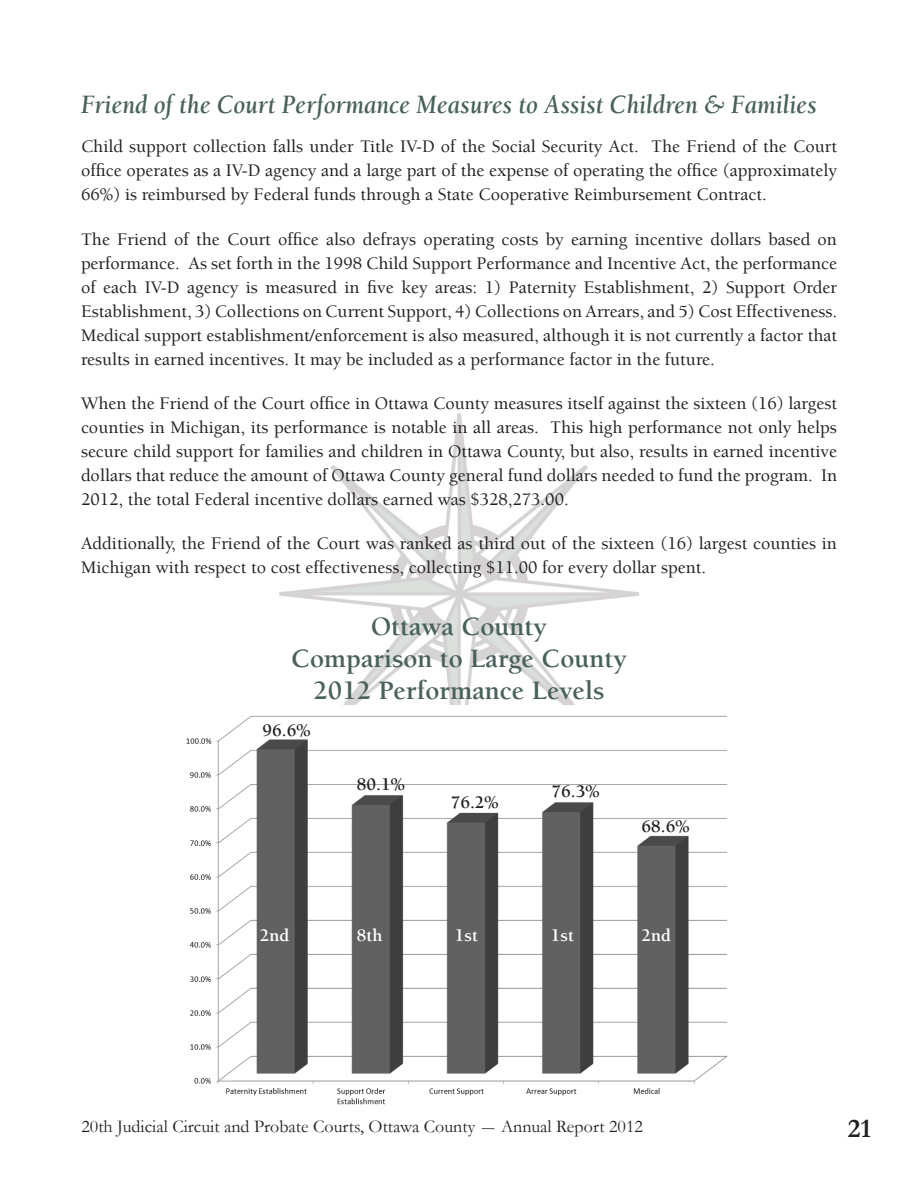
<style>
.page{position:relative;width:918px;height:1188px;background:#fff}
.page>*{position:absolute;margin:0;border:0;box-sizing:border-box;transform-origin:0 0}
.t1{font:italic 700 27px "Berkeley LT";color:#49615c;scale:.91 1}
.t2{font:700 27px/32.4px "Berkeley LT";color:#49615c;text-align:center}
.t3{font:700 27px "Garamond";color:#231f20}
.t4{font:500 18px/24px "Berkeley LT";color:#231f20;text-align:justify}
.t5{font:18px "Garamond";color:#231f20}
.t6{font:700 18px "Berkeley LT";color:#231f20}
.t7{font:700 18px "Berkeley LT";color:#fff}
</style>
<div class="page">
<img style="left:279px;top:413px;width:360px;height:292px">
<img style="left:186px;top:715px;width:542px;height:390px">
<h1 class="t1" style="left:81px;top:90px;width:810px">Friend of the Court Performance Measures to Assist Children &amp; Families</h1>
<p class="t4" style="left:81px;top:135px;width:758px">Child support collection falls under Title IV-D of the Social Security Act. The Friend of the Court office operates as a IV-D agency and a large part of the expense of operating the office (approximately 66%) is reimbursed by Federal funds through a State Cooperative Reimbursement Contract.</p>
<p class="t4" style="left:81px;top:227px;width:758px">The Friend of the Court office also defrays operating costs by earning incentive dollars based on performance. As set forth in the 1998 Child Support Performance and Incentive Act, the performance of each IV-D agency is measured in five key areas: 1) Paternity Establishment, 2) Support Order Establishment, 3) Collections on Current Support, 4) Collections on Arrears, and 5) Cost Effectiveness.<br>Medical support establishment/enforcement is also measured, although it is not currently a factor that results in earned incentives. It may be included as a performance factor in the future.</p>
<p class="t4" style="left:81px;top:392px;width:758px">When the Friend of the Court office in Ottawa County measures itself against the sixteen (16) largest counties in Michigan, its performance is notable in all areas. This high performance not only helps secure child support for families and children in Ottawa County, but also, results in earned incentive dollars that reduce the amount of Ottawa County general fund dollars needed to fund the program. In 2012, the total Federal incentive dollars earned was $328,273.00.</p>
<p class="t4" style="left:81px;top:532px;width:757px">Additionally, the Friend of the Court was ranked as third out of the sixteen (16) largest counties in<br>Michigan with respect to cost effectiveness, collecting $11.00 for every dollar spent.</p>
<h1 class="t2" style="left:291px;top:610px;width:337px">Ottawa County<br>Comparison to Large County<br>2012 Performance Levels</h1>
<p class="t6" style="left:263px;top:720px;width:49px">96.6%</p>
<p class="t6" style="left:357px;top:775px;width:49px">80.1%</p>
<p class="t6" style="left:451px;top:793px;width:49px">76.2%</p>
<p class="t6" style="left:552px;top:782px;width:49px">76.3%</p>
<p class="t6" style="left:642px;top:817px;width:49px">68.6%</p>
<p class="t7" style="left:260px;top:926px;width:31px">2nd</p>
<p class="t7" style="left:357px;top:926px;width:27px">8th</p>
<p class="t7" style="left:455px;top:926px;width:25px">1st</p>
<p class="t7" style="left:551px;top:926px;width:25px">1st</p>
<p class="t7" style="left:642px;top:926px;width:31px">2nd</p>
<p class="t5" style="left:81px;top:1117px;width:563px">20th Judicial Circuit and Probate Courts, Ottawa County - Annual Report 2012</p>
<h1 class="t3" style="left:848px;top:1113px;width:25px">21</h1>
</div>
